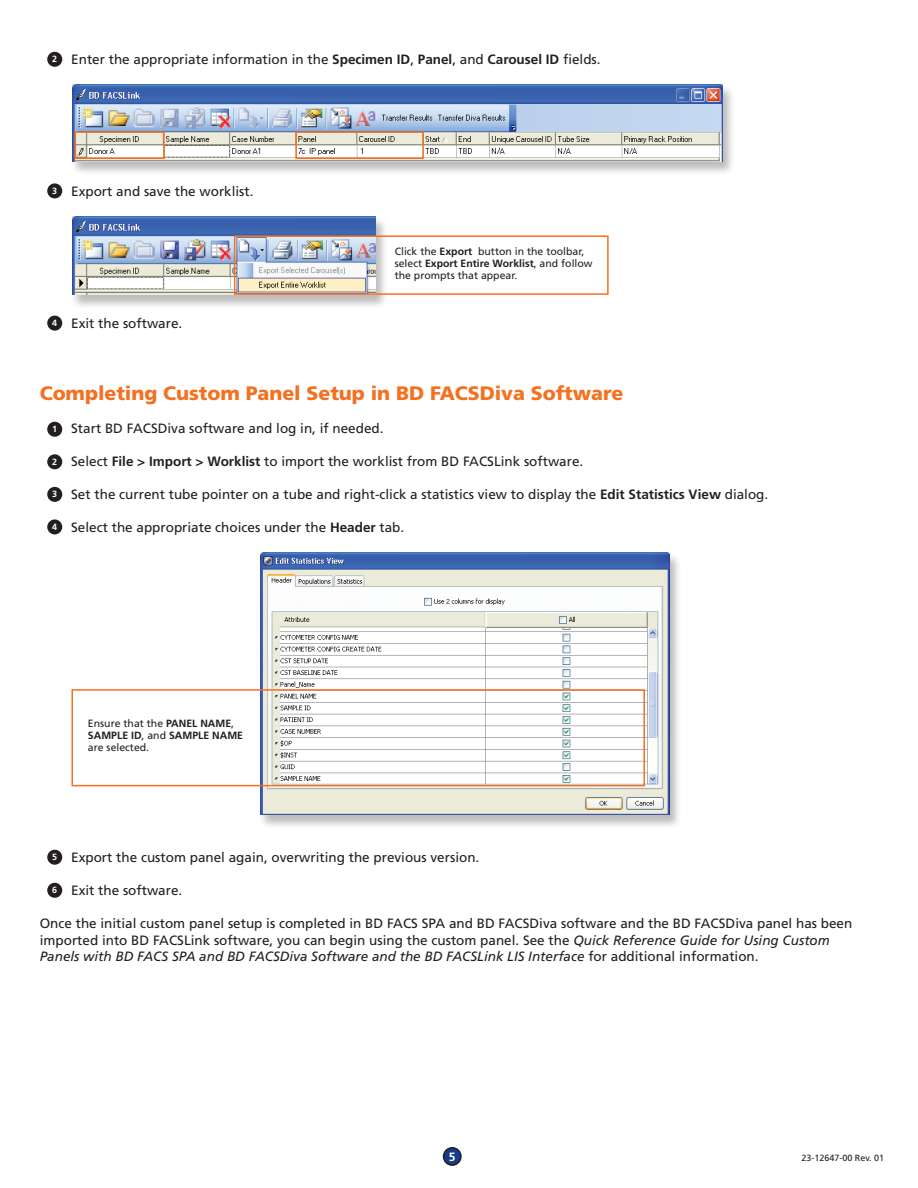
<style>
.page{position:relative;width:918px;height:1188px;background:#fff}
.page>*{position:absolute;margin:0;border:0;box-sizing:border-box;transform-origin:0 0}
.t1{font:900 19.5px "Frutiger";letter-spacing:-.005em;color:#f37121}
.t2{font:13.5px/16.5px "Frutiger";color:#231f20}
.t3{font:700 12px "Frutiger";color:#fff}
.t4{font:10.5px/12px "Frutiger";color:#231f20}
.t5{font:9px "Frutiger";color:#231f20}
.t6{font:700 9px "Frutiger";color:#fff}
.s1{font-weight:700}
.s2{font-style:italic}
</style>
<div class="page">
<div style="left:71px;top:85px;width:664px;height:91px;background:#231f20;opacity:.3"></div>
<img style="left:72px;top:84px;width:650px;height:78px">
<div style="left:75px;top:131px;width:90px;height:28px;border:2px solid #f37121"></div>
<div style="left:295px;top:131px;width:129px;height:28px;border:2px solid #f37121"></div>
<div style="left:71px;top:217px;width:317px;height:93px;background:#231f20;opacity:.3"></div>
<img style="left:72px;top:216px;width:303px;height:79px">
<div style="left:234px;top:235px;width:375px;height:60px;border:2px solid #f37121"></div>
<div style="left:259px;top:553px;width:423px;height:276px;background:#231f20;opacity:.3"></div>
<img style="left:260px;top:553px;width:410px;height:261px">
<div style="left:71px;top:689px;width:574px;height:97px;border:2px solid #f37121"></div>
<div style="left:48px;top:53px;width:14px;height:13px;background:#231f20;border-radius:50%"></div>
<div style="left:47px;top:52px;width:15px;height:15px;border:2px solid #231f20;border-radius:50%"></div>
<div style="left:48px;top:184px;width:14px;height:14px;background:#231f20;border-radius:50%"></div>
<div style="left:47px;top:183px;width:15px;height:15px;border:2px solid #231f20;border-radius:50%"></div>
<div style="left:48px;top:316px;width:14px;height:14px;background:#231f20;border-radius:50%"></div>
<div style="left:47px;top:316px;width:15px;height:15px;border:2px solid #231f20;border-radius:50%"></div>
<div style="left:48px;top:422px;width:14px;height:14px;background:#231f20;border-radius:50%"></div>
<div style="left:47px;top:422px;width:15px;height:15px;border:2px solid #231f20;border-radius:50%"></div>
<div style="left:48px;top:455px;width:14px;height:14px;background:#231f20;border-radius:50%"></div>
<div style="left:47px;top:454px;width:15px;height:15px;border:2px solid #231f20;border-radius:50%"></div>
<div style="left:48px;top:488px;width:14px;height:13px;background:#231f20;border-radius:50%"></div>
<div style="left:47px;top:487px;width:15px;height:15px;border:2px solid #231f20;border-radius:50%"></div>
<div style="left:48px;top:520px;width:14px;height:14px;background:#231f20;border-radius:50%"></div>
<div style="left:47px;top:519px;width:15px;height:15px;border:2px solid #231f20;border-radius:50%"></div>
<div style="left:48px;top:850px;width:14px;height:14px;background:#231f20;border-radius:50%"></div>
<div style="left:47px;top:850px;width:15px;height:15px;border:2px solid #231f20;border-radius:50%"></div>
<div style="left:48px;top:884px;width:14px;height:13px;background:#231f20;border-radius:50%"></div>
<div style="left:47px;top:883px;width:15px;height:15px;border:2px solid #231f20;border-radius:50%"></div>
<div style="left:444px;top:1148px;width:17px;height:17px;background:#143b8d;border-radius:50%"></div>
<div style="left:443px;top:1147px;width:19px;height:19px;border:2px solid #231f20;border-radius:50%"></div>
<p class="t6" style="left:52px;top:54px;width:7px">2</p>
<p class="t2" style="left:71px;top:51px;width:531px">Enter the appropriate information in the <span class="s1">Specimen ID</span>, <span class="s1">Panel</span>, and <span class="s1">Carousel ID</span> fields.</p>
<p class="t6" style="left:52px;top:185px;width:7px">3</p>
<p class="t2" style="left:71px;top:183px;width:184px">Export and save the worklist.</p>
<p class="t6" style="left:52px;top:318px;width:7px">4</p>
<p class="t2" style="left:71px;top:315px;width:113px">Exit the software.</p>
<p class="t4" style="left:395px;top:246px;width:200px">Click the <span class="s1">Export</span> button in the toolbar, select <span class="s1">Export Entire Worklist</span>, and follow the prompts that appear.</p>
<h1 class="t1" style="left:40px;top:382px;width:585px">Completing Custom Panel Setup in BD FACSDiva Software</h1>
<p class="t2" style="left:71px;top:420px;width:314px">Start BD FACSDiva software and log in, if needed.</p>
<p class="t2" style="left:71px;top:453px;width:514px">Select <span class="s1">File &gt; Import &gt; Worklist</span> to import the worklist from BD FACSLink software.</p>
<p class="t2" style="left:71px;top:486px;width:699px">Set the current tube pointer on a tube and right-click a statistics view to display the <span class="s1">Edit Statistics View</span> dialog.</p>
<p class="t2" style="left:71px;top:519px;width:335px">Select the appropriate choices under the <span class="s1">Header</span> tab.</p>
<p class="t6" style="left:52px;top:424px;width:7px">1</p>
<p class="t6" style="left:52px;top:456px;width:7px">2</p>
<p class="t6" style="left:52px;top:489px;width:7px">3</p>
<p class="t6" style="left:52px;top:521px;width:7px">4</p>
<p class="t4" style="left:88px;top:718px;width:157px">Ensure that the <span class="s1">PANEL NAME</span>,<br><span class="s1">SAMPLE ID</span>, and <span class="s1">SAMPLE NAME </span>are selected.</p>
<p class="t2" style="left:71px;top:849px;width:410px">Export the custom panel again, overwriting the previous version.</p>
<p class="t2" style="left:71px;top:882px;width:113px">Exit the software.</p>
<p class="t2" style="left:40px;top:915px;width:814px">Once the initial custom panel setup is completed in BD FACS SPA and BD FACSDiva software and the BD FACSDiva panel has been imported into BD FACSLink software, you can begin using the custom panel. See the <span class="s2">Quick Reference Guide for Using Custom<br>Panels with BD FACS SPA and BD FACSDiva Software and the BD FACSLink LIS Interface</span> for additional information.</p>
<p class="t6" style="left:52px;top:852px;width:7px">5</p>
<p class="t6" style="left:52px;top:885px;width:7px">6</p>
<p class="t3" style="left:449px;top:1149px;width:8px">5</p>
<p class="t5" style="left:801px;top:1153px;width:84px">23-12647-00 Rev. 01</p>
</div>
